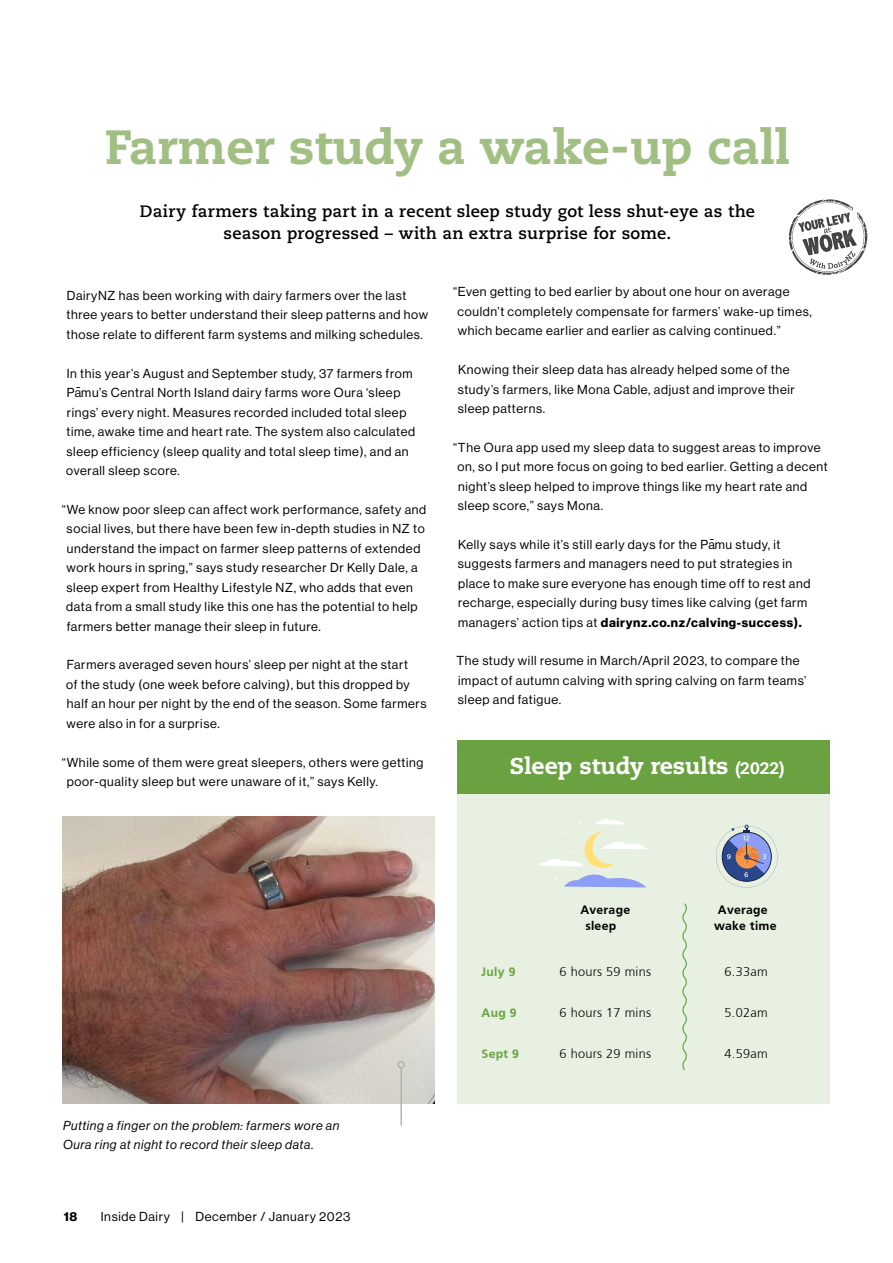
<style>
.page{position:relative;width:893px;height:1263px;background:#fff}
.page>*{position:absolute;margin:0;border:0;box-sizing:border-box;transform-origin:0 0}
.t1{font:800 48px "Caecilia LT Std";color:#a2bf83}
.t2{font:800 22.95px "Caecilia LT Std";color:#fff}
.t3{font:700 16.5px/22.5px "Caecilia LT Std";letter-spacing:.015em;color:#000;text-align:center}
.t4{font:12.75px/19.5px "N Haas Grotesk DS Pro 55 Rg";letter-spacing:.05em;color:#000}
.t5{font:12.75px/18.8px "N Haas Grotesk DS Pro 56 It";letter-spacing:.05em;color:#000}
.t6{font:12.75px "N Haas Grotesk DS Pro 75 Bd";letter-spacing:.05em;color:#000}
.t7{font:300 12.75px "Frutiger";letter-spacing:.02em;color:#000}
.t8{font:700 12.75px "Frutiger";letter-spacing:.02em;color:#000}
.t9{font:700 12.75px "Frutiger";letter-spacing:.02em;color:#6aa242}
.s1{font-family:"N Haas Grotesk DS Pro 55 Rg"}
.s2{font-size:16.5px}
</style>
<div class="page">
<div style="left:457px;top:793px;width:372px;height:310px;background:#e7f0e1"></div>
<div style="left:457px;top:740px;width:372px;height:53px;background:#6aa242"></div>
<img style="left:63px;top:816px;width:372px;height:287px">
<hr style="left:400px;top:1068px;width:2px;height:58px;background:#b0b5a1">
<div style="left:397px;top:1061px;width:8px;height:7px;border:2px solid #b0b5a1;border-radius:50%"></div>
<svg style="left:789px;top:199px;width:78px;height:76px"></svg>
<svg style="left:716px;top:825px;width:61px;height:62px"></svg>
<svg style="left:595px;top:819px;width:29px;height:5px"></svg>
<svg style="left:538px;top:832px;width:109px;height:55px"></svg>
<svg style="left:682px;top:903px;width:5px;height:168px"></svg>
<h1 class="t1" style="left:105px;top:118px;width:687px">Farmer study a wake-up call</h1>
<p class="t3" style="left:140px;top:200px;width:617px">Dairy farmers taking part in a recent sleep study got less shut-eye as the season progressed – with an extra surprise for some.</p>
<p class="t4" style="left:67px;top:286px;width:363px">DairyNZ has been working with dairy farmers over the last three years to better understand their sleep patterns and how those relate to different farm systems and milking schedules.</p>
<p class="t4" style="left:67px;top:363px;width:347px">In this year’s August and September study, 37 farmers from<br>Pamu’s Central North Island dairy farms wore Oura ‘sleep</p>
<p class="t4" style="left:67px;top:374px;width:341px;line-height:25.5px;text-indent:10px">-<br>rings’ every night. Measures recorded included total sleep</p>
<p class="t4" style="left:66px;top:422px;width:351px">time, awake time and heart rate. The system also calculated sleep efficiency (sleep quality and total sleep time), and an overall sleep score.</p>
<p class="t4" style="left:66px;top:500px;width:361px;text-indent:-4px">“We know poor sleep can affect work performance, safety and social lives, but there have been few in-depth studies in NZ to understand the impact on farmer sleep patterns of extended work hours in spring,” says study researcher Dr Kelly Dale, a sleep expert from Healthy Lifestyle NZ, who adds that even data from a small study like this one has the potential to help farmers better manage their sleep in future.</p>
<p class="t4" style="left:66px;top:655px;width:362px">Farmers averaged seven hours’ sleep per night at the start<br>of the study (one week before calving), but this dropped by half an hour per night by the end of the season. Some farmers were also in for a surprise.</p>
<p class="t4" style="left:67px;top:752px;width:358px;text-indent:-5px">“While some of them were great sleepers, others were getting poor-quality sleep but were unaware of it,” says Kelly.</p>
<p class="t4" style="left:458px;top:282px;width:356px;text-indent:-4px">“Even getting to bed earlier by about one hour on average couldn’t completely compensate for farmers’ wake-up times, which became earlier and earlier as calving continued.”</p>
<p class="t4" style="left:458px;top:360px;width:339px">Knowing their sleep data has already helped some of the study’s farmers, like Mona Cable, adjust and improve their sleep patterns.</p>
<p class="t4" style="left:458px;top:437px;width:372px;text-indent:-4px">“The Oura app used my sleep data to suggest areas to improve on, so I put more focus on going to bed earlier. Getting a decent night’s sleep helped to improve things like my heart rate and sleep score,” says Mona.</p>
<p class="t4" style="left:458px;top:535px;width:324px">Kelly says while it’s still early days for the Pamu study, it</p>
<p class="t4" style="left:458px;top:526px;width:336px;line-height:25.5px;text-indent:252px">-<br>suggests farmers and managers need to put strategies in</p>
<p class="t4" style="left:458px;top:574px;width:354px">place to make sure everyone has enough time off to rest and recharge, especially during busy times like calving (get farm</p>
<p class="t6" style="left:458px;top:615px;width:345px"><span class="s1">managers’ action tips at</span> dairynz.co.nz/calving-success).</p>
<p class="t4" style="left:456px;top:651px;width:351px">The study will resume in March/April 2023, to compare the impact of autumn calving with spring calving on farm teams’ sleep and fatigue.</p>
<h2 class="t2" style="left:510px;top:752px;width:276px">Sleep study results <span class="s2">(2022)</span></h2>
<p class="t5" style="left:63px;top:1116px;width:278px">Putting a finger on the problem: farmers wore an<br>Oura ring at night to record their sleep data.</p>
<p class="t6" style="left:64px;top:1209px;width:15px">18</p>
<p class="t4" style="left:101px;top:1206px;width:251px">Inside Dairy | December / January 2023</p>
<p class="t8" style="left:580px;top:903px;width:51px">Average</p>
<p class="t8" style="left:718px;top:903px;width:51px">Average</p>
<p class="t8" style="left:585px;top:918px;width:32px">sleep</p>
<p class="t8" style="left:714px;top:918px;width:64px">wake time</p>
<p class="t9" style="left:482px;top:964px;width:35px">July 9</p>
<p class="t7" style="left:560px;top:964px;width:93px">6 hours 59 mins</p>
<p class="t7" style="left:725px;top:964px;width:45px">6.33am</p>
<p class="t9" style="left:482px;top:1005px;width:37px">Aug 9</p>
<p class="t7" style="left:560px;top:1005px;width:93px">6 hours 17 mins</p>
<p class="t7" style="left:725px;top:1005px;width:45px">5.02am</p>
<p class="t9" style="left:482px;top:1046px;width:39px">Sept 9</p>
<p class="t7" style="left:560px;top:1046px;width:93px">6 hours 29 mins</p>
<p class="t7" style="left:725px;top:1046px;width:45px">4.59am</p>
</div>
